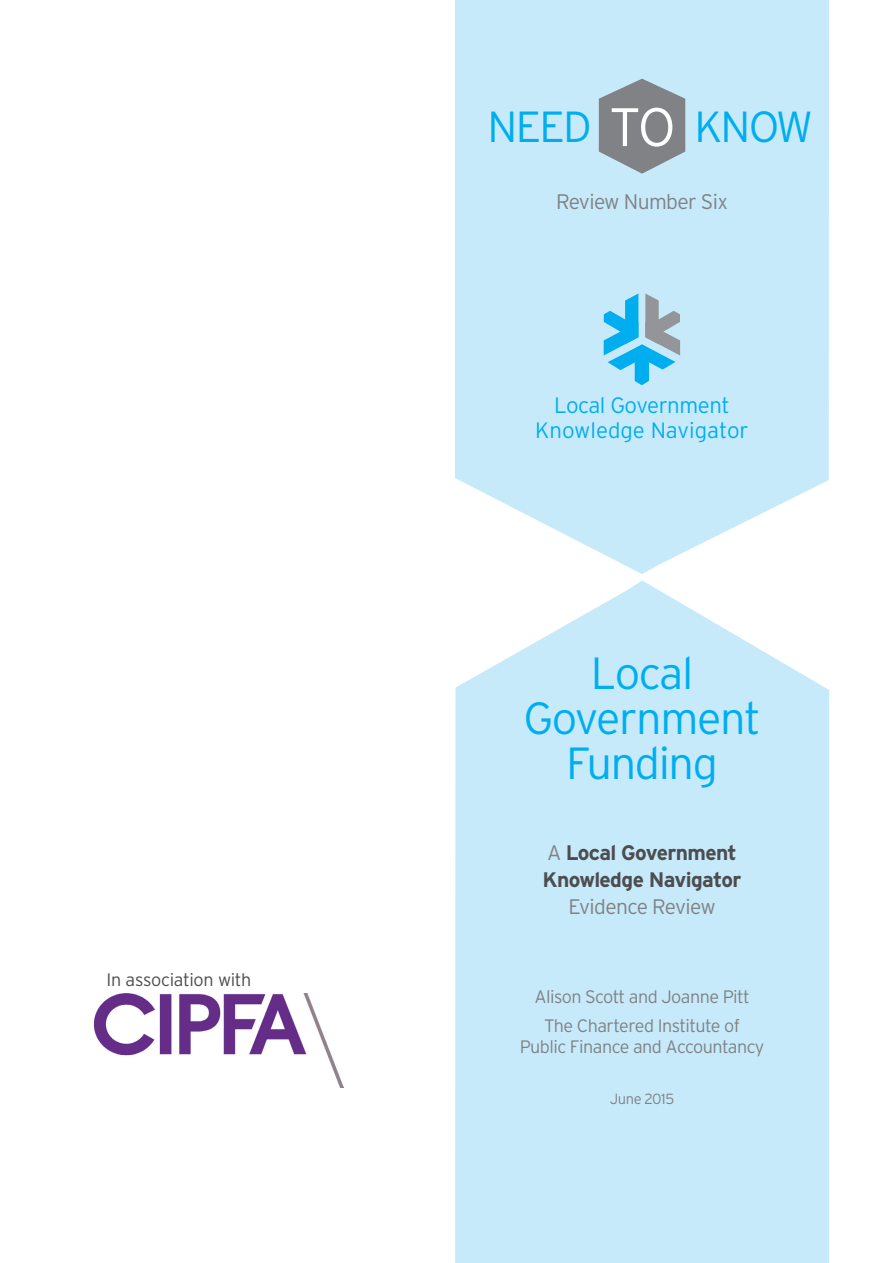
<style>
.page{position:relative;width:893px;height:1263px;background:#fff}
.page>*{position:absolute;margin:0;border:0;box-sizing:border-box;transform-origin:0 0}
.t1{font:300 45px/45px "Interstate";letter-spacing:-.03em;color:#00aeef;text-align:center}
.t2{font:300 43.5px "Interstate";letter-spacing:-.04em;color:#00aeef}
.t3{font:300 22.2px/25.3px "Interstate";letter-spacing:-.02em;color:#00aeef;text-align:center}
.t4{font:700 21px/27px "Interstate";letter-spacing:-.03em;color:#4d4d4f}
.t5{font:300 21px "Interstate";letter-spacing:-.03em;color:#808285}
.t6{font:300 18px/29.5px "Interstate";letter-spacing:-.03em;color:#808285;text-align:center}
.t7{font:300 18px "Interstate";letter-spacing:-.02em;color:#4d4d4f}
.t8{font:300 14.7px "Interstate";letter-spacing:-.03em;color:#808285}
.s1{font-weight:300;color:#808285}
</style>
<div class="page">
<svg style="left:455px;top:0;width:374px;height:574px;background:#ccebfb"></svg>
<svg style="left:604px;top:293px;width:76px;height:92px;background:#7cc7e6"></svg>
<svg style="left:455px;top:580px;width:374px;height:683px;background:#cbebfb"></svg>
<svg style="left:599px;top:79px;width:86px;height:95px;background:#99a2a8"></svg>
<img style="left:95px;top:993px;width:248px;height:94px">
<p class="t7" style="left:106px;top:969px;width:146px">In association with</p>
<h2 class="t2" style="left:487px;top:102px;width:106px">NEED</h2>
<h2 class="t2" style="left:694px;top:102px;width:120px">KNOW</h2>
<p class="t5" style="left:556px;top:190px;width:174px">Review Number Six</p>
<p class="t3" style="left:535px;top:392px;width:215px">Local Government<br>Knowledge Navigator</p>
<h1 class="t1" style="left:523px;top:650px;width:239px">Local<br>Government<br>Funding</h1>
<p class="t4" style="left:543px;top:839px;width:200px"><span class="s1">A</span> Local Government<br>Knowledge Navigator</p>
<p class="t5" style="left:568px;top:895px;width:149px">Evidence Review</p>
<p class="t6" style="left:534px;top:981px;width:217px">Alison Scott and Joanne Pitt<br>The Chartered Institute of</p>
<p class="t6" style="left:520px;top:1032px;width:246px">Public Finance and Accountancy</p>
<p class="t8" style="left:610px;top:1090px;width:66px">June 2015</p>
</div>
